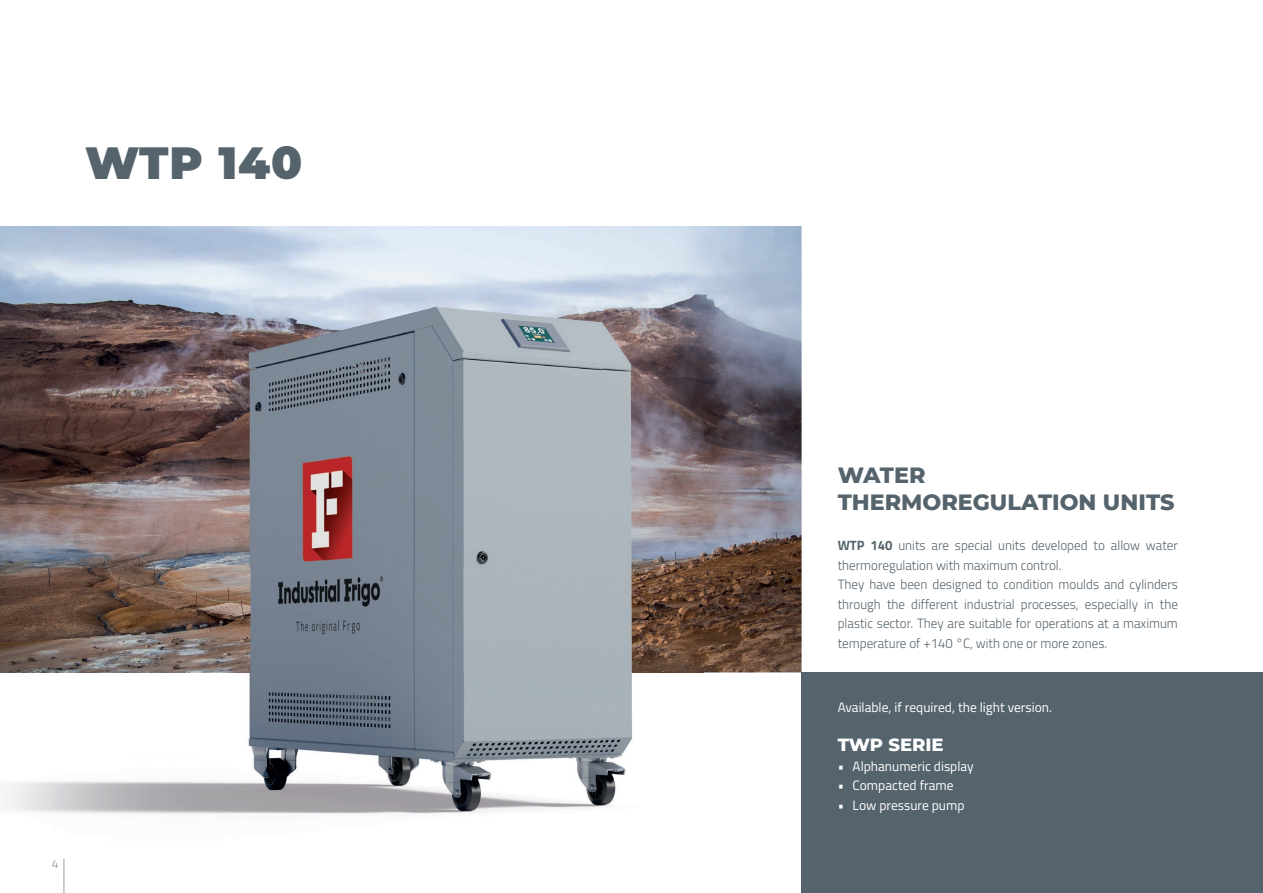
<style>
.page{position:relative;width:1263px;height:893px;background:#fff}
.page>*{position:absolute;margin:0;border:0;box-sizing:border-box;transform-origin:0 0}
.t1{font:900 45px "Montserrat";letter-spacing:.02em;color:#55636c}
.t2{font:800 22.5px/27px "Montserrat";color:#55636c}
.t3{font:800 18px "Montserrat";color:#fff}
.t4{font:300 13.5px/19.5px "Titillium Web";color:#55636c}
.t5{font:13.5px "Titillium Web";color:#fff}
.t6{font:12px "Titillium Web";color:#96a1a5}
.s1{font-weight:700}
</style>
<div class="page">
<img style="left:0;top:226px;width:801px;height:446px">
<img style="left:0;top:256px;width:704px;height:637px">
<hr style="left:64px;top:858px;width:1px;height:35px;background:#96a1a5">
<div style="left:801px;top:672px;width:462px;height:221px;background:#55636c"></div>
<h1 class="t1" style="left:85px;top:129px;width:219px">WTP 140</h1>
<p class="t6" style="left:52px;top:854px;width:8px">4</p>
<h2 class="t2" style="left:838px;top:460px;width:338px">WATER<br>THERMOREGULATION UNITS</h2>
<p class="t4" style="left:838px;top:535px;width:342px"><span class="s1">WTP 140</span> units are special units developed to allow water thermoregulation with maximum control.<br>They have been designed to condition moulds and cylinders through the different industrial processes, especially in the plastic sector. They are suitable for operations at a maximum temperature of +140 °C, with one or more zones.</p>
<p class="t5" style="left:838px;top:697px;width:216px">Available, if required, the light version.</p>
<h3 class="t3" style="left:838px;top:731px;width:107px">TWP SERIE</h3>
<p class="t5" style="left:838px;top:756px;width:138px">• Alphanumeric display</p>
<p class="t5" style="left:838px;top:775px;width:117px">• Compacted frame</p>
<p class="t5" style="left:838px;top:795px;width:128px">• Low pressure pump</p>
</div>
